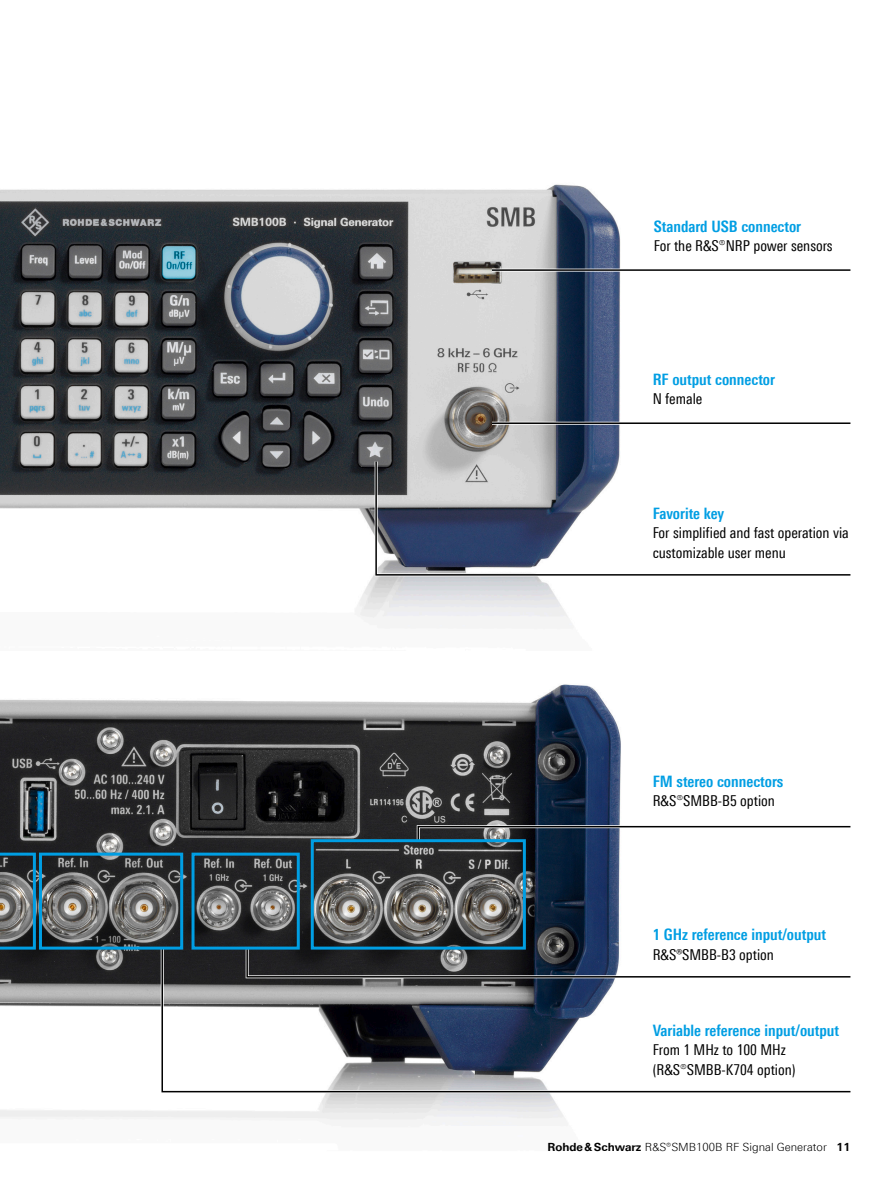
<style>
.page{position:relative;width:893px;height:1191px;background:#fff}
.page>*{position:absolute;margin:0;border:0;box-sizing:border-box;transform-origin:0 0}
.Absatzfett_cyan{font:700 condensed 15.75px "Linotype Universfor RS";color:#009ee3}
._10_pt_cond_Haupttext{font:condensed 15px/19.5px "Linotype Universfor RS";color:#000}
.t1{font:300 11.25px "Linotype Universfor RS";color:#000}
.s1{font-weight:300;font-stretch:normal}
.s2{font-weight:700}
</style>
<div class="page">
<img style="left:0;top:184px;width:621px;height:445px">
<img style="left:0;top:684px;width:621px;height:443px">
<hr style="left:492px;top:269px;width:358px;height:3px;background:#fff">
<hr style="left:492px;top:269px;width:358px;height:2px;background:#000">
<svg style="left:373px;top:458px;width:248px;height:120px"></svg>
<svg style="left:375px;top:460px;width:476px;height:116px"></svg>
<hr style="left:492px;top:422px;width:358px;height:3px;background:#fff">
<hr style="left:492px;top:422px;width:358px;height:2px;background:#000">
<svg style="left:161px;top:947px;width:690px;height:146px"></svg>
<svg style="left:244px;top:946px;width:607px;height:33px"></svg>
<svg style="left:415px;top:823px;width:436px;height:21px"></svg>
<div style="left:39px;top:852px;width:144px;height:97px;border:3px solid #009ee3"></div>
<div style="left:311px;top:839px;width:215px;height:110px;border:3px solid #009ee3"></div>
<div style="left:192px;top:852px;width:108px;height:97px;border:3px solid #009ee3"></div>
<svg style="left:0;top:852px;width:36px;height:97px"></svg>
<p class="Absatzfett_cyan" style="left:654px;top:217px;width:149px">Standard USB connector</p>
<p class="_10_pt_cond_Haupttext" style="left:654px;top:236px;width:180px">For the R&amp;S<span class="s1">®</span>NRP power sensors</p>
<p class="Absatzfett_cyan" style="left:653px;top:370px;width:124px">RF output connector</p>
<p class="_10_pt_cond_Haupttext" style="left:653px;top:389px;width:51px">N female</p>
<p class="Absatzfett_cyan" style="left:653px;top:504px;width:73px">Favorite key</p>
<p class="_10_pt_cond_Haupttext" style="left:653px;top:523px;width:198px">For simplified and fast operation via customizable user menu</p>
<p class="Absatzfett_cyan" style="left:653px;top:772px;width:132px">FM stereo connectors</p>
<p class="_10_pt_cond_Haupttext" style="left:653px;top:791px;width:124px">R&amp;S<span class="s1">®</span>SMBB-B5 option</p>
<p class="Absatzfett_cyan" style="left:653px;top:925px;width:175px">1 GHz reference input/output</p>
<p class="_10_pt_cond_Haupttext" style="left:653px;top:944px;width:123px">R&amp;S®SMBB-B3 option</p>
<p class="Absatzfett_cyan" style="left:653px;top:1020px;width:188px">Variable reference input/output</p>
<p class="_10_pt_cond_Haupttext" style="left:653px;top:1040px;width:135px">From 1 MHz to 100 MHz</p>
<p class="_10_pt_cond_Haupttext" style="left:653px;top:1059px;width:144px">(R&amp;S<span class="s1">®</span>SMBB-K704 option)</p>
<p class="t1" style="left:547px;top:1140px;width:304px"><span class="s2">Rohde&amp;Schwarz</span> R&amp;S®SMB100B RF Signal Generator <span class="s2">11</span></p>
</div>
